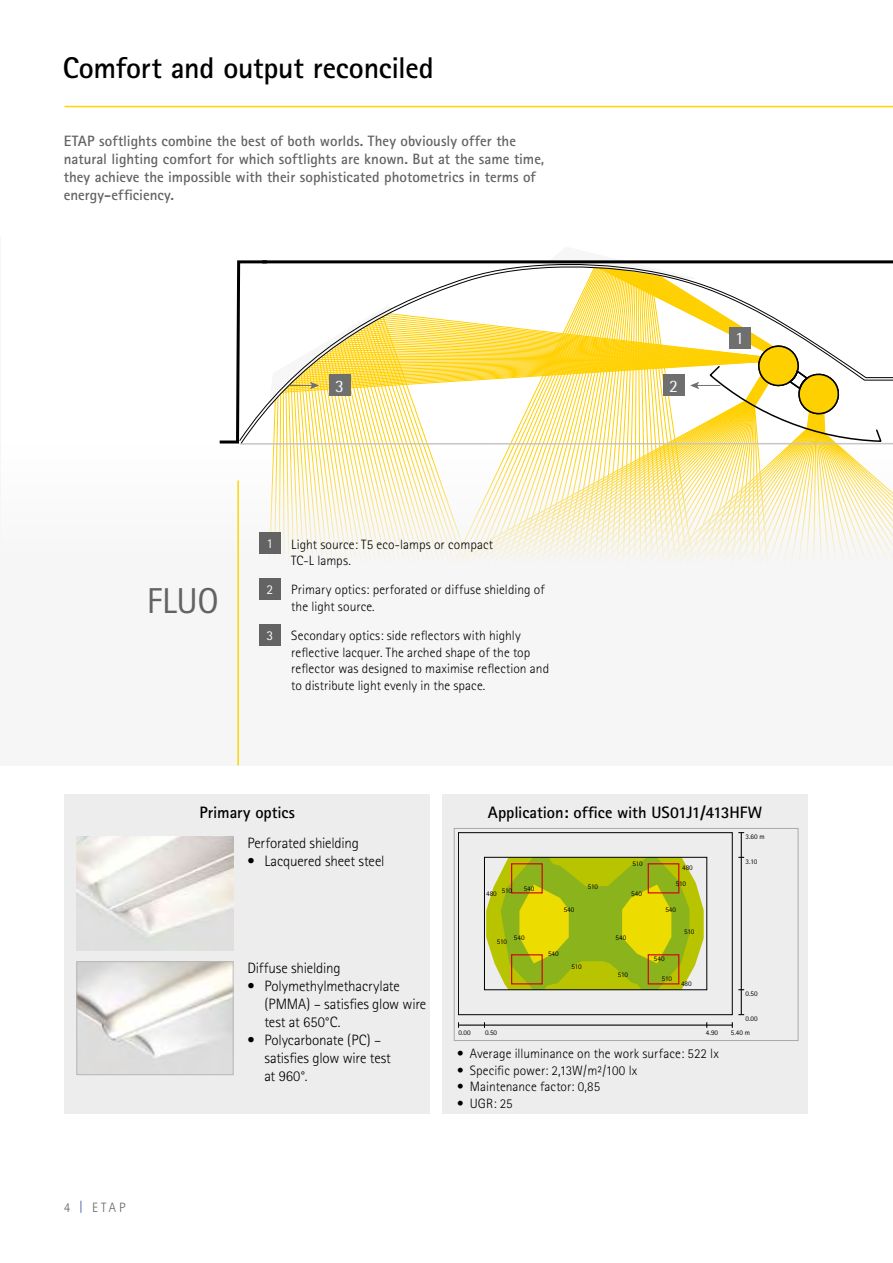
<style>
.page{position:relative;width:893px;height:1263px;background:#fff}
.page>*{position:absolute;margin:0;border:0;box-sizing:border-box;transform-origin:0 0}
.t1{font:36px "Rotis Sans Serif";color:#646363}
.t2{font:700 30px "Rotis Sans Serif";letter-spacing:-.01em;color:#000}
.t3{font:17.55px "Rotis Semi Sans";color:#f5f6f7}
.t4{font:700 16.5px "Rotis Sans Serif";letter-spacing:-.005em;color:#000}
.t5{font:700 15px/18px "Rotis Sans Serif";color:#646363}
.t6{font:300 15px/18px "Rotis Sans Serif";letter-spacing:-.01em;color:#000}
.t7{font:300 13.5px/16.5px "Rotis Sans Serif";letter-spacing:.005em;color:#000}
.t8{font:300 13.5px "Rotis Sans Serif";color:#646363}
.t9{font:13.5px "Rotis Sans Serif";color:#f6f6f6}
.t10{font:13.5px "Rotis Sans Serif";color:#fff}
.t11{font:7.2px "Rotis Sans Serif";color:#000}
.s1{color:#1e3d91}
</style>
<div class="page">
<div style="left:64px;top:794px;width:365px;height:320px;background:#ededed"></div>
<div style="left:442px;top:794px;width:366px;height:320px;background:#ededed"></div>
<div style="left:0;top:236px;width:893px;height:529px;background:#f6f6f6"></div>
<img style="left:79px;top:963px;width:152px;height:110px">
<div style="left:77px;top:961px;width:156px;height:114px;border:1px solid #b8b7b7"></div>
<img style="left:76px;top:837px;width:157px;height:113px">
<div style="left:1px;top:227px;width:892px;height:347px;background:#fff"></div>
<svg style="left:269px;top:446px;width:255px;height:118px"></svg>
<hr style="left:240px;top:443px;width:653px;height:2px;background:#c6c6c6">
<svg style="left:219px;top:260px;width:174px;height:185px"></svg>
<svg style="left:524px;top:442px;width:369px;height:122px"></svg>
<svg style="left:239px;top:260px;width:654px;height:182px"></svg>
<hr style="left:237px;top:480px;width:2px;height:285px;background:#ffd600">
<hr style="left:64px;top:106px;width:829px;height:1px;background:#ffd600">
<svg style="left:486px;top:859px;width:218px;height:129px;background:#b1c31d"></svg>
<div style="left:458px;top:832px;width:274px;height:183px;border:1px solid #000"></div>
<div style="left:484px;top:857px;width:223px;height:133px;border:1px solid #000"></div>
<hr style="left:741px;top:833px;width:1px;height:182px;background:#000">
<hr style="left:458px;top:1025px;width:275px;height:1px;background:#000">
<div style="left:511px;top:863px;width:32px;height:30px;border:1px solid #e30613"></div>
<div style="left:648px;top:863px;width:31px;height:30px;border:1px solid #e30613"></div>
<div style="left:511px;top:954px;width:32px;height:30px;border:1px solid #e30613"></div>
<div style="left:648px;top:954px;width:31px;height:30px;border:1px solid #e30613"></div>
<div style="left:454px;top:828px;width:344px;height:213px;border:1px solid #b8b7b7"></div>
<div style="left:259px;top:532px;width:22px;height:22px;background:#646363"></div>
<div style="left:259px;top:578px;width:22px;height:21px;background:#646363"></div>
<div style="left:259px;top:624px;width:22px;height:21px;background:#646363"></div>
<h2 class="t2" style="left:63px;top:49px;width:373px">Comfort and output reconciled</h2>
<p class="t5" style="left:64px;top:132px;width:482px">ETAP softlights combine the best of both worlds. They obviously offer the natural lighting comfort for which softlights are known. But at the same time, they achieve the impossible with their sophisticated photometrics in terms of energy-efficiency.</p>
<p class="t3" style="left:335px;top:375px;width:10px">3</p>
<p class="t3" style="left:669px;top:375px;width:10px">2</p>
<h1 class="t1" style="left:147px;top:580px;width:74px">FLUO</h1>
<p class="t9" style="left:267px;top:536px;width:8px">1</p>
<p class="t7" style="left:291px;top:536px;width:203px">Light source: T5 eco-lamps or compact<br>TC-L lamps.</p>
<p class="t9" style="left:267px;top:581px;width:8px">2</p>
<p class="t7" style="left:291px;top:582px;width:255px">Primary optics: perforated or diffuse shielding of the light source.</p>
<p class="t10" style="left:267px;top:627px;width:8px">3</p>
<p class="t7" style="left:291px;top:627px;width:259px">Secondary optics: side reflectors with highly reflective lacquer. The arched shape of the top reflector was designed to maximise reflection and to distribute light evenly in the space.</p>
<p class="t3" style="left:735px;top:328px;width:10px">1</p>
<p class="t8" style="left:64px;top:1199px;width:63px">4 <span class="s1">|</span> ETAP</p>
<p class="t4" style="left:200px;top:802px;width:97px">Primary optics</p>
<p class="t6" style="left:247px;top:834px;width:113px">Perforated shielding</p>
<p class="t6" style="left:247px;top:852px;width:139px">• Lacquered sheet steel</p>
<p class="t6" style="left:247px;top:959px;width:95px">Diffuse shielding</p>
<p class="t6" style="left:264px;top:977px;width:163px;text-indent:-17px">• Polymethylmethacrylate (PMMA) – satisfies glow wire test at 650°C.</p>
<p class="t6" style="left:264px;top:1031px;width:128px;text-indent:-17px">• Polycarbonate (PC) – satisfies glow wire test at 960°.</p>
<p class="t4" style="left:488px;top:802px;width:276px">Application: office with US01J1/413HFW</p>
<p class="t11" style="left:502px;top:886px;width:12px">510</p>
<p class="t11" style="left:486px;top:889px;width:12px">480</p>
<p class="t11" style="left:524px;top:884px;width:12px">540</p>
<p class="t11" style="left:564px;top:905px;width:12px">540</p>
<p class="t11" style="left:588px;top:882px;width:12px">510</p>
<p class="t11" style="left:633px;top:859px;width:12px">510</p>
<p class="t11" style="left:631px;top:889px;width:12px">540</p>
<p class="t11" style="left:514px;top:933px;width:12px">540</p>
<p class="t11" style="left:615px;top:933px;width:12px">540</p>
<p class="t11" style="left:497px;top:938px;width:12px">510</p>
<p class="t11" style="left:548px;top:949px;width:12px">540</p>
<p class="t11" style="left:572px;top:963px;width:12px">510</p>
<p class="t11" style="left:618px;top:970px;width:12px">510</p>
<p class="t11" style="left:682px;top:863px;width:12px">480</p>
<p class="t11" style="left:676px;top:880px;width:12px">510</p>
<p class="t11" style="left:665px;top:905px;width:12px">540</p>
<p class="t11" style="left:684px;top:927px;width:12px">510</p>
<p class="t11" style="left:654px;top:954px;width:12px">540</p>
<p class="t11" style="left:662px;top:975px;width:12px">510</p>
<p class="t11" style="left:681px;top:980px;width:12px">480</p>
<p class="t11" style="left:745px;top:832px;width:21px">3.60 m</p>
<p class="t11" style="left:745px;top:857px;width:13px">3.10</p>
<p class="t11" style="left:745px;top:989px;width:14px">0.50</p>
<p class="t11" style="left:745px;top:1014px;width:14px">0.00</p>
<p class="t11" style="left:458px;top:1028px;width:14px">0.00</p>
<p class="t11" style="left:485px;top:1028px;width:14px">0.50</p>
<p class="t11" style="left:706px;top:1028px;width:14px">4.90</p>
<p class="t11" style="left:731px;top:1028px;width:21px">5.40 m</p>
<p class="t7" style="left:457px;top:1045px;width:263px">• Average illuminance on the work surface: 522 lx</p>
<p class="t7" style="left:457px;top:1062px;width:182px">• Specific power: 2,13W/m²/100 lx</p>
<p class="t7" style="left:457px;top:1078px;width:145px">• Maintenance factor: 0,85</p>
<p class="t7" style="left:457px;top:1095px;width:57px">• UGR: 25</p>
</div>
